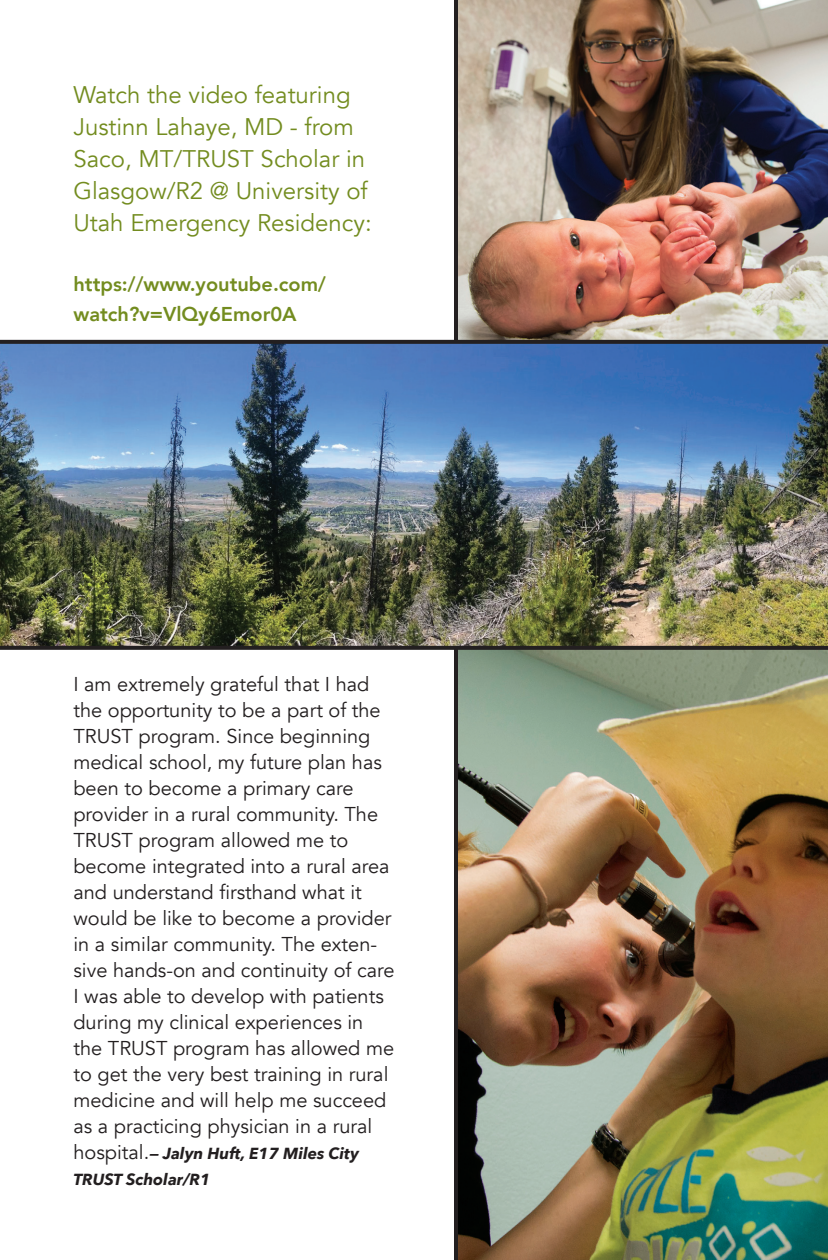
<style>
.page{position:relative;width:828px;height:1260px;background:#fff}
.page>*{position:absolute;margin:0;border:0;box-sizing:border-box;transform-origin:0 0}
.t1{font:24px/32px "Avenir";color:#738c1f}
.t2{font:20px/26px "Avenir";color:#231f20}
.t3{font:800 20px/30px "Avenir";color:#738c1f}
.t4{font:italic 700 16px/26px "Avenir Next";color:#231f20}
.s1{font-family:"Avenir";font-weight:400;font-style:normal;font-size:20px}
</style>
<div class="page">
<img style="left:458px;top:650px;width:370px;height:610px">
<img style="left:458px;top:0;width:370px;height:340px">
<hr style="left:454px;top:0;width:4px;height:1260px;background:#231f20">
<img style="left:0;top:344px;width:828px;height:302px">
<svg style="left:0;top:340px;width:828px;height:4px;background:#242225"></svg>
<svg style="left:0;top:646px;width:828px;height:4px;background:#292526"></svg>
<p class="t1" style="left:73px;top:79px;width:300px">Watch the video featuring<br>Justinn Lahaye, MD - from<br>Saco, MT/TRUST Scholar in<br>Glasgow/R2 @ University of<br>Utah Emergency Residency:</p>
<p class="t3" style="left:73px;top:269px;width:254px">https://www.youtube.com/ watch?v=VlQy6Emor0A</p>
<p class="t2" style="left:73px;top:671px;width:323px">I am extremely grateful that I had the opportunity to be a part of the TRUST program. Since beginning medical school, my future plan has been to become a primary care provider in a rural community. The TRUST program allowed me to become integrated into a rural area and understand firsthand what it would be like to become a provider in a similar community. The exten&shy;sive hands-on and continuity of care I was able to develop with patients during my clinical experiences in the TRUST program has allowed me to get the very best training in rural medicine and will help me succeed as a practicing physician in a rural</p>
<p class="t4" style="left:73px;top:1140px;width:287px"><span class="s1">hospital.</span>— Jalyn Huft, E17 Miles City<br>TRUST Scholar/R1</p>
</div>
